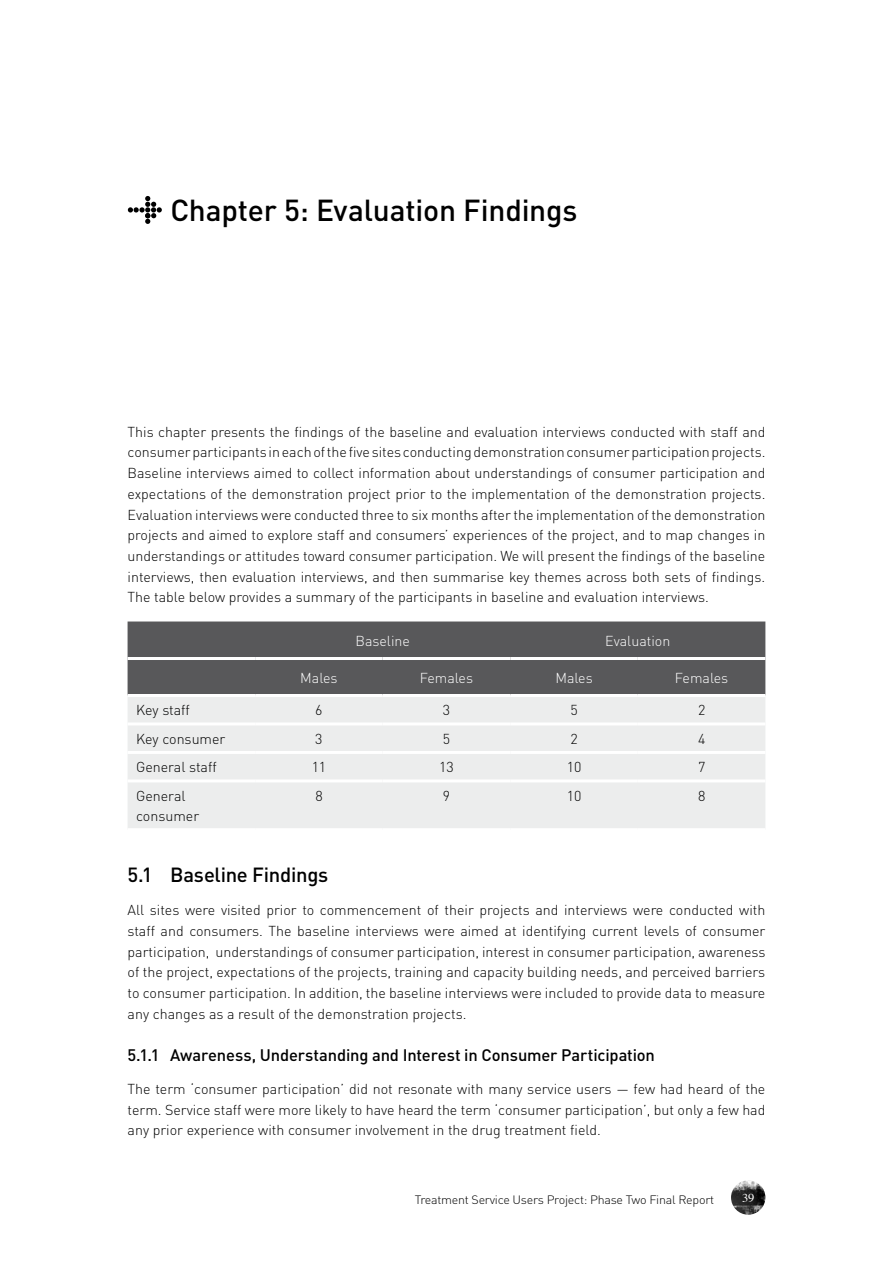
<style>
.page{position:relative;width:893px;height:1263px;background:#fff}
.page>*{position:absolute;margin:0;border:0;box-sizing:border-box;transform-origin:0 0}
.t1{font:500 30px "DIN";letter-spacing:-.005em;color:#000}
.t2{font:500 20.25px "DIN";letter-spacing:-.01em;color:#000}
.t3{font:500 16.5px "DIN";letter-spacing:-.01em;color:#000}
.t4{font:300 14.25px/20.7px "DIN";color:#000;text-align:justify}
.t5{font:300 14.25px "DIN";color:#fff}
.t6{font:300 12px "DIN";letter-spacing:-.02em;color:#000;scale:1.04 1}
.t7{font:12px "Times";color:#fff;scale:1.04 1}
</style>
<div class="page">
<img style="left:731px;top:1180px;width:34px;height:35px;border-radius:17px">
<div style="left:128px;top:621px;width:637px;height:73px;background:#58585a"></div>
<div style="left:128px;top:697px;width:637px;height:131px;background:#eceded"></div>
<hr style="left:128px;top:657px;width:127px;height:3px;background:#fff">
<hr style="left:128px;top:722px;width:127px;height:3px;background:#fff">
<hr style="left:255px;top:722px;width:128px;height:3px;background:#fff">
<hr style="left:383px;top:722px;width:127px;height:3px;background:#fff">
<hr style="left:510px;top:722px;width:128px;height:3px;background:#fff">
<hr style="left:638px;top:722px;width:127px;height:3px;background:#fff">
<hr style="left:128px;top:751px;width:127px;height:3px;background:#fff">
<hr style="left:255px;top:751px;width:128px;height:3px;background:#fff">
<hr style="left:383px;top:751px;width:127px;height:3px;background:#fff">
<hr style="left:510px;top:751px;width:128px;height:3px;background:#fff">
<hr style="left:638px;top:751px;width:127px;height:3px;background:#fff">
<hr style="left:128px;top:779px;width:127px;height:3px;background:#fff">
<hr style="left:255px;top:779px;width:128px;height:3px;background:#fff">
<hr style="left:383px;top:779px;width:127px;height:3px;background:#fff">
<hr style="left:510px;top:779px;width:128px;height:3px;background:#fff">
<hr style="left:638px;top:779px;width:127px;height:3px;background:#fff">
<hr style="left:255px;top:657px;width:128px;height:3px;background:#fff">
<hr style="left:383px;top:657px;width:127px;height:3px;background:#fff">
<hr style="left:510px;top:657px;width:128px;height:3px;background:#fff">
<hr style="left:638px;top:657px;width:127px;height:3px;background:#fff">
<svg style="left:128px;top:196px;width:34px;height:28px"></svg>
<h1 class="t1" style="left:170px;top:191px;width:409px">Chapter 5: Evaluation Findings</h1>
<p class="t4" style="left:128px;top:421px;width:639px">This chapter presents the findings of the baseline and evaluation interviews conducted with staff and consumer participants in each of the five sites conducting demonstration consumer participation projects.<br>Baseline interviews aimed to collect information about understandings of consumer participation and expectations of the demonstration project prior to the implementation of the demonstration projects.<br>Evaluation interviews were conducted three to six months after the implementation of the demonstration projects and aimed to explore staff and consumers’ experiences of the project, and to map changes in understandings or attitudes toward consumer participation. We will present the findings of the baseline interviews, then evaluation interviews, and then summarise key themes across both sets of findings.<br>The table below provides a summary of the participants in baseline and evaluation interviews.</p>
<p class="t5" style="left:355px;top:632px;width:56px">Baseline</p>
<p class="t5" style="left:605px;top:632px;width:67px">Evaluation</p>
<p class="t5" style="left:300px;top:669px;width:39px">Males</p>
<p class="t5" style="left:420px;top:669px;width:55px">Females</p>
<p class="t5" style="left:555px;top:669px;width:39px">Males</p>
<p class="t5" style="left:675px;top:669px;width:55px">Females</p>
<p class="t4" style="left:136px;top:700px;width:55px">Key staff</p>
<p class="t4" style="left:315px;top:700px;width:9px">6</p>
<p class="t4" style="left:443px;top:700px;width:9px">3</p>
<p class="t4" style="left:570px;top:700px;width:9px">5</p>
<p class="t4" style="left:698px;top:700px;width:9px">2</p>
<p class="t4" style="left:136px;top:728px;width:91px">Key consumer</p>
<p class="t4" style="left:315px;top:728px;width:9px">3</p>
<p class="t4" style="left:443px;top:728px;width:9px">5</p>
<p class="t4" style="left:570px;top:728px;width:9px">2</p>
<p class="t4" style="left:698px;top:728px;width:9px">4</p>
<p class="t4" style="left:136px;top:757px;width:82px">General staff</p>
<p class="t4" style="left:312px;top:757px;width:16px">11</p>
<p class="t4" style="left:439px;top:757px;width:16px">13</p>
<p class="t4" style="left:567px;top:757px;width:16px">10</p>
<p class="t4" style="left:698px;top:757px;width:9px">7</p>
<p class="t4" style="left:136px;top:785px;width:65px;line-height:20.2px">General consumer</p>
<p class="t4" style="left:315px;top:785px;width:9px">8</p>
<p class="t4" style="left:443px;top:785px;width:9px">9</p>
<p class="t4" style="left:567px;top:785px;width:16px">10</p>
<p class="t4" style="left:698px;top:785px;width:9px">8</p>
<h2 class="t2" style="left:128px;top:861px;width:202px">5.1 Baseline Findings</h2>
<p class="t4" style="left:128px;top:899px;width:639px">All sites were visited prior to commencement of their projects and interviews were conducted with staff and consumers. The baseline interviews were aimed at identifying current levels of consumer participation, understandings of consumer participation, interest in consumer participation, awareness of the project, expectations of the projects, training and capacity building needs, and perceived barriers to consumer participation. In addition, the baseline interviews were included to provide data to measure any changes as a result of the demonstration projects.</p>
<p class="t3" style="left:128px;top:1044px;width:529px">5.1.1 Awareness, Understanding and Interest in Consumer Participation</p>
<p class="t4" style="left:128px;top:1078px;width:639px">The term ‘consumer participation’ did not resonate with many service users — few had heard of the term. Service staff were more likely to have heard the term ‘consumer participation’, but only a few had any prior experience with consumer involvement in the drug treatment field.</p>
<p class="t6" style="left:415px;top:1192px;width:289px">Treatment Service Users Project: Phase Two Final Report</p>
<p class="t7" style="left:742px;top:1186px;width:13px">39</p>
</div>
